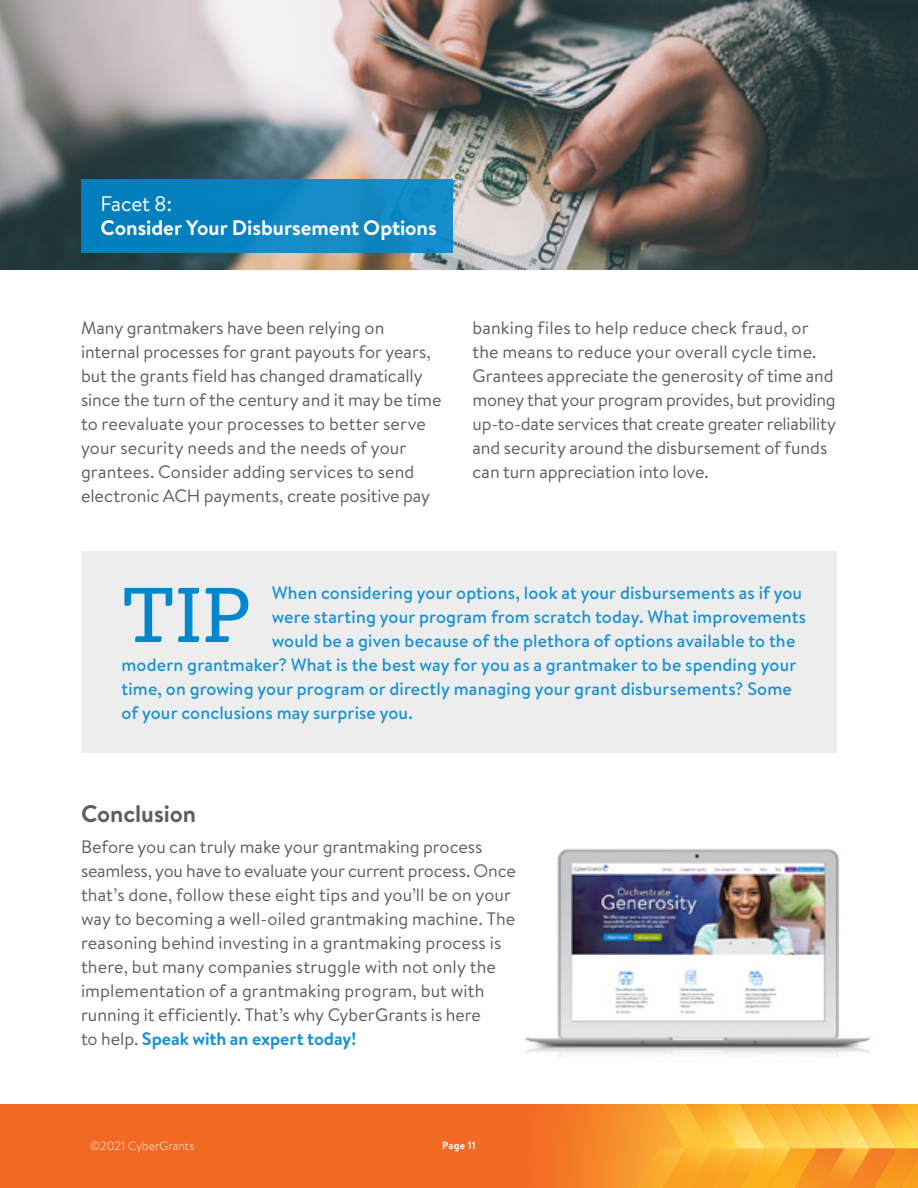
<style>
.page{position:relative;width:918px;height:1188px;background:#fff}
.page>*{position:absolute;margin:0;border:0;box-sizing:border-box;transform-origin:0 0}
.Body{font:82.05px "Gelo";color:#0087cc}
.Body-2{font:700 24px "Brandon Text";letter-spacing:-.005em;color:#5a5e66}
.Body-3{font:700 21px "Brandon Text";color:#fff}
.Body-4{font:21px "Brandon Text";letter-spacing:-.01em;color:#fff}
.Body-5{font:18px/24px "Brandon Text";color:#5a5e66}
.Body-6{font:500 18px "Brandon Text";letter-spacing:.01em;color:#1a93d1}
.t1{font:300 12px "Brandon Text";color:#fff}
.t2{font:700 10.5px "Brandon Text";letter-spacing:.015em;color:#fff}
.s1{font-weight:700;color:#1a93d1}
</style>
<div class="page">
<div style="left:0;top:1104px;width:918px;height:84px;background:#f26924"></div>
<svg style="left:554px;top:1104px;width:364px;height:84px;background:#f9a631"></svg>
<div style="left:81px;top:552px;width:756px;height:201px;background:#ededee"></div>
<img style="left:0;top:0;width:918px;height:270px">
<div style="left:81px;top:179px;width:372px;height:74px;background:linear-gradient(to right,#007dbc,#178ec9)"></div>
<img style="left:525px;top:849px;width:346px;height:208px">
<p class="Body-4" style="left:100px;top:190px;width:73px">Facet 8:</p>
<p class="Body-3" style="left:100px;top:213px;width:338px">Consider Your Disbursement Options</p>
<p class="Body-5" style="left:81px;top:316px;width:362px">Many grantmakers have been relying on internal processes for grant payouts for years, but the grants field has changed dramatically since the turn of the century and it may be time to reevaluate your processes to better serve your security needs and the needs of your grantees. Consider adding services to send electronic ACH payments, create positive pay</p>
<p class="Body-5" style="left:472px;top:316px;width:365px">banking files to help reduce check fraud, or the means to reduce your overall cycle time.<br>Grantees appreciate the generosity of time and money that your program provides, but providing up-to-date services that create greater reliability and security around the disbursement of funds can turn appreciation into love.</p>
<p class="Body-6" style="left:272px;top:580px;width:532px">When considering your options, look at your disbursements as if you</p>
<p class="Body-6" style="left:272px;top:604px;width:536px">were starting your program from scratch today. What improvements</p>
<p class="Body-6" style="left:272px;top:628px;width:525px">would be a given because of the plethora of options available to the</p>
<p class="Body-6" style="left:121px;top:652px;width:676px">modern grantmaker? What is the best way for you as a grantmaker to be spending your</p>
<p class="Body-6" style="left:121px;top:676px;width:672px">time, on growing your program or directly managing your grant disbursements? Some</p>
<p class="Body-6" style="left:121px;top:700px;width:293px">of your conclusions may surprise you.</p>
<p class="Body" style="left:122px;top:564px;width:131px">TIP</p>
<p class="Body-2" style="left:81px;top:797px;width:117px">Conclusion</p>
<p class="Body-5" style="left:81px;top:834px;width:436px">Before you can truly make your grantmaking process seamless, you have to evaluate your current process. Once that’s done, follow these eight tips and you’ll be on your way to becoming a well-oiled grantmaking machine. The reasoning behind investing in a grantmaking process is there, but many companies struggle with not only the implementation of a grantmaking program, but with running it efficiently. That’s why CyberGrants is here<br>to help. <span class="s1">Speak with an expert today!</span></p>
<p class="t1" style="left:90px;top:1138px;width:106px">©2021 CyberGrants</p>
<p class="t2" style="left:442px;top:1138px;width:35px">Page 11</p>
</div>
